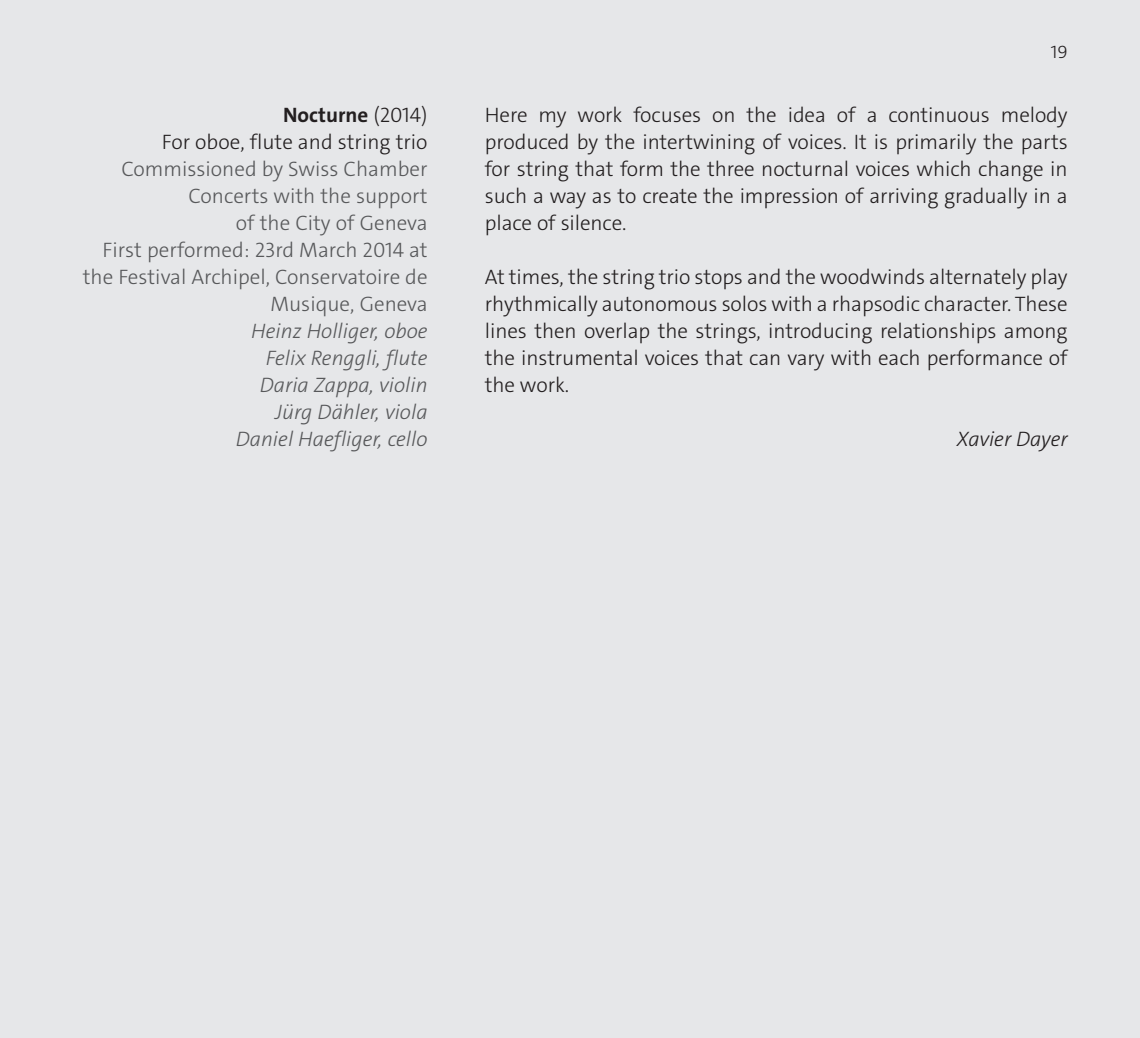
<style>
.page{position:relative;width:1140px;height:1038px;background:#fff}
.page>*{position:absolute;margin:0;border:0;box-sizing:border-box;transform-origin:0 0}
.t1{font:300 21px/27px "The Sans C4 s";letter-spacing:-.005em;color:#231f20;text-align:justify}
.t2{font:300 21px/27px "The Sans C4 s";color:#57585a;text-align:right}
.t3{font:italic 300 21px "The Sans C4 s";color:#57585a}
.t4{font:700 21px "The Sans C4 s";color:#231f20}
.t5{font:italic 300 21px "The Sans C4 s";letter-spacing:-.005em;color:#231f20}
.t6{font:300 18px "The Sans C4 s";color:#231f20}
.s1{font-weight:300}
</style>
<div class="page">
<div style="left:0;top:0;width:1140px;height:1037px;background:#e6e7e9"></div>
<p class="t4" style="left:283px;top:101px;width:146px">Nocturne <span class="s1">(2014)</span></p>
<p class="t1" style="left:162px;top:129px;width:267px">For oboe, flute and string trio</p>
<p class="t2" style="left:121px;top:156px;width:308px">Commissioned by Swiss Chamber<br>Concerts with the support<br>of the City of Geneva</p>
<p class="t2" style="left:83px;top:237px;width:346px">First performed: 23rd March 2014 at the Festival Archipel, Conservatoire de<br>Musique, Geneva</p>
<p class="t3" style="left:251px;top:317px;width:178px">Heinz Holliger, oboe</p>
<p class="t3" style="left:266px;top:344px;width:163px">Felix Renggli, flute</p>
<p class="t3" style="left:260px;top:371px;width:169px">Daria Zappa, violin</p>
<p class="t3" style="left:275px;top:398px;width:154px">Jürg Dähler, viola</p>
<p class="t3" style="left:236px;top:425px;width:193px">Daniel Haefliger, cello</p>
<p class="t6" style="left:1051px;top:40px;width:18px">19</p>
<p class="t1" style="left:485px;top:102px;width:584px">Here my work focuses on the idea of a continuous melody produced by the intertwining of voices. It is primarily the parts for string that form the three nocturnal voices which change in such a way as to create the impression of arriving gradually in a place of silence.</p>
<p class="t1" style="left:485px;top:264px;width:584px">At times, the string trio stops and the woodwinds alternately play rhythmically autonomous solos with a rhapsodic character. These lines then overlap the strings, introducing relationships among the instrumental voices that can vary with each performance of the work.</p>
<p class="t5" style="left:957px;top:425px;width:112px">Xavier Dayer</p>
</div>
